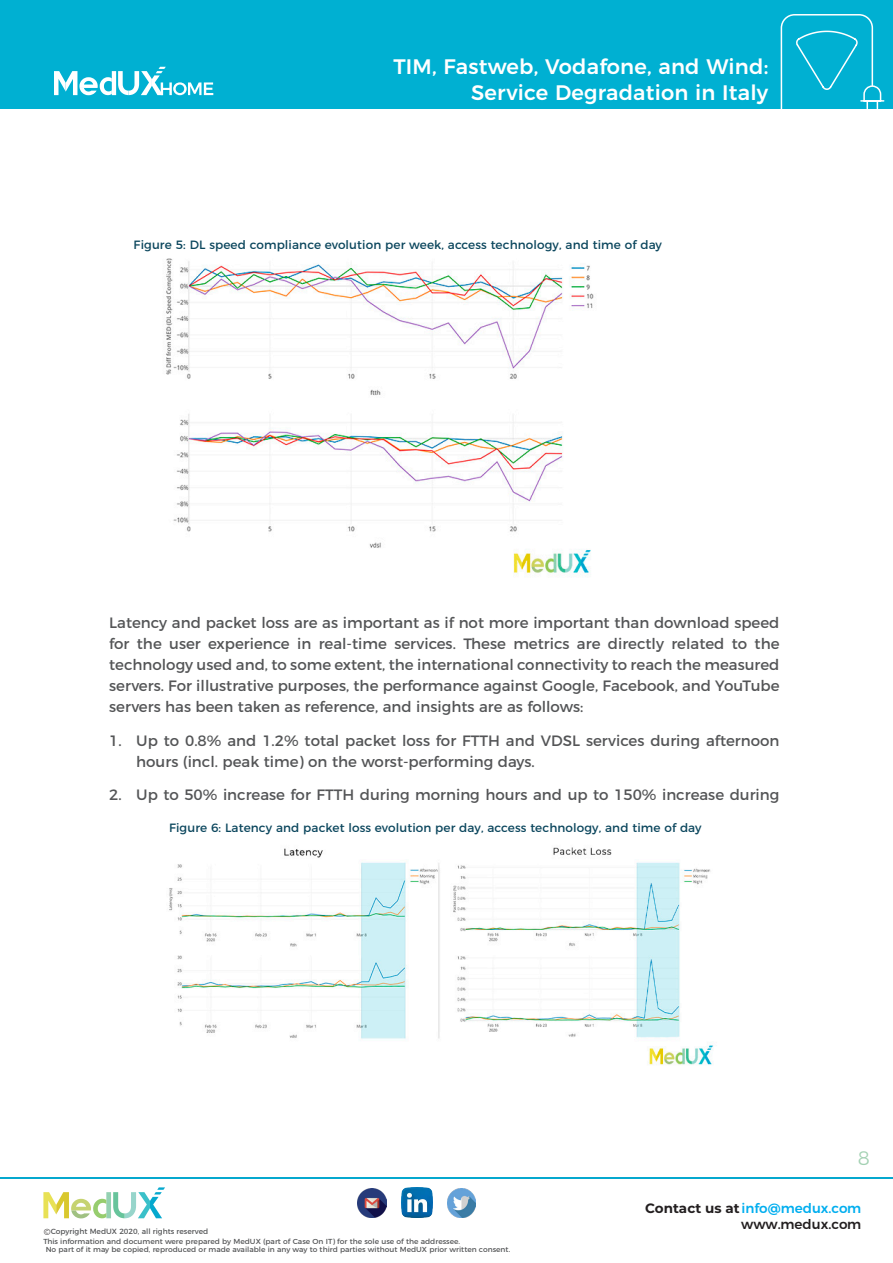
<style>
.page{position:relative;width:893px;height:1263px;background:#fff}
.page>*{position:absolute;margin:0;border:0;box-sizing:border-box;transform-origin:0 0}
.t1{font:500 21px/25.5px "Montserrat";letter-spacing:.01em;color:#fff;text-align:right}
.t2{font:300 19.5px "Montserrat";color:#a3d1b3}
.Estilo_de_párrafo_1{font:15px/21px "Montserrat";color:#545557;text-align:justify}
.t3{font:500 13.5px/16.2px "Montserrat";color:#00aeef;text-align:right}
.Estilo_de_párrafo_1-2{font:12px "Montserrat";letter-spacing:.01em;color:#0b465d}
.t4{font:300 9px "Montserrat";color:#231f20}
.t5{font:7.5px "Montserrat";color:#545557}
.t6{font:7.2px/7.5px "Montserrat";color:#545557}
.s1{font-weight:700;color:#231f20}
.s2{color:#231f20}
</style>
<div class="page">
<div style="left:0;top:0;width:893px;height:108px;background:#00b0d2"></div>
<svg style="left:780px;top:14px;width:105px;height:95px"></svg>
<hr style="left:112px;top:71px;width:4px;height:24px;background:#fff">
<svg style="left:54px;top:71px;width:58px;height:24px"></svg>
<svg style="left:118px;top:67px;width:95px;height:28px"></svg>
<hr style="left:0;top:1177px;width:893px;height:1px;background:#05a8ce">
<div style="left:106px;top:1192px;width:5px;height:26px;background:#94d1b2"></div>
<svg style="left:43px;top:1192px;width:63px;height:26px"></svg>
<svg style="left:113px;top:1187px;width:52px;height:31px"></svg>
<img style="left:358px;top:1188px;width:28px;height:29px">
<img style="left:447px;top:1188px;width:29px;height:29px">
<img style="left:169px;top:847px;width:548px;height:218px">
<img style="left:166px;top:258px;width:428px;height:317px">
<img style="left:402px;top:1187px;width:30px;height:31px">
<h1 class="t1" style="left:393px;top:52px;width:376px">TIM, Fastweb, Vodafone, and Wind:<br>Service Degradation in Italy</h1>
<p class="Estilo_de_párrafo_1-2" style="left:134px;top:236px;width:530px">Figure 5: DL speed compliance evolution per week, access technology, and time of day</p>
<p class="Estilo_de_párrafo_1" style="left:109px;top:611px;width:672px">Latency and packet loss are as important as if not more important than download speed for the user experience in real-time services. These metrics are directly related to the technology used and, to some extent, the international connectivity to reach the measured servers. For illustrative purposes, the performance against Google, Facebook, and YouTube servers has been taken as reference, and insights are as follows:</p>
<p class="Estilo_de_párrafo_1" style="left:136px;top:728px;width:645px;text-indent:-27px">1. Up to 0.8% and 1.2% total packet loss for FTTH and VDSL services during afternoon hours (incl. peak time) on the worst-performing days.</p>
<p class="Estilo_de_párrafo_1" style="left:109px;top:783px;width:672px">2. Up to 50% increase for FTTH during morning hours and up to 150% increase during</p>
<p class="Estilo_de_párrafo_1-2" style="left:169px;top:818px;width:534px">Figure 6: Latency and packet loss evolution per day, access technology, and time of day</p>
<h2 class="t2" style="left:858px;top:1143px;width:14px">8</h2>
<p class="t5" style="left:51px;top:1225px;width:159px">Copyright MedUX 2020, all rights reserved</p>
<p class="t4" style="left:44px;top:1225px;width:8px">©</p>
<p class="t6" style="left:46px;top:1237px;width:466px;text-indent:-2px">This information and document were prepared by MedUX (part of Case On IT) for the sole use of the addressee.<br>No part of it may be copied, reproduced or made available in any way to third parties without MedUX prior written consent.</p>
<p class="t3" style="left:645px;top:1198px;width:218px"><span class="s1">Contact us at</span>info@medux.com <span class="s2">www.medux.com</span></p>
</div>
